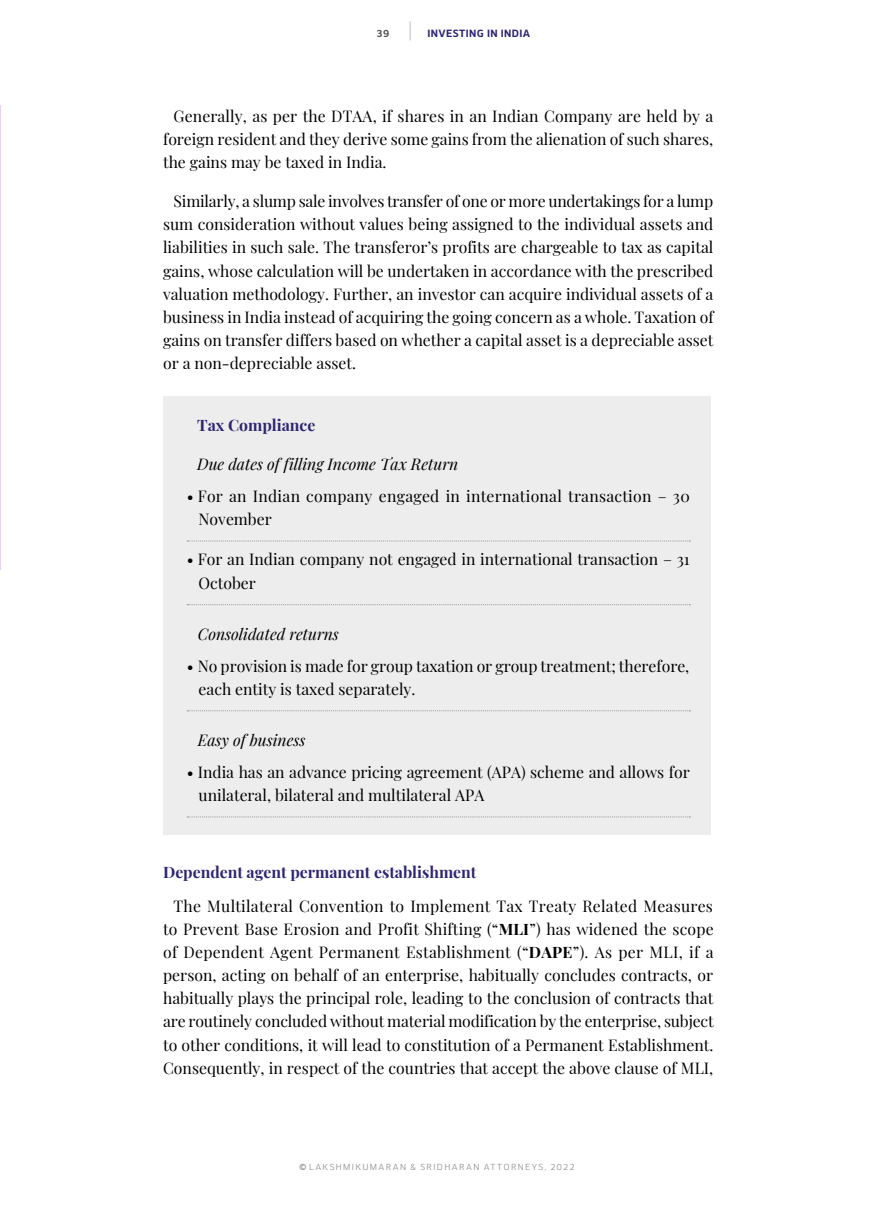
<style>
.page{position:relative;width:874px;height:1216px;background:#fff}
.page>*{position:absolute;margin:0;border:0;box-sizing:border-box;transform-origin:0 0}
.t1{font:15.75px/23.1px "Playfair Display";color:#000}
.t2{font:italic 15.75px "Playfair Display";color:#000}
.t3{font:700 15.75px "Playfair Display";color:#2e2573}
.t4{font:700 10.5px "Kobern";letter-spacing:.04em;color:#2e2573}
.t5{font:8.75px "Kobern";letter-spacing:.15em;color:#878787}
.s1{color:#575756}
.s2{font-weight:100;font-size:21px;color:#494849}
.s3{font-weight:700}
.s4{font-weight:700;color:#8a8a8b}
.s5{color:#89898a}
</style>
<div class="page">
<img style="left:0;top:105px;width:1px;height:464px">
<div style="left:163px;top:396px;width:547px;height:439px;background:#ededed"></div>
<svg style="left:187px;top:540px;width:503px;height:1px"></svg>
<svg style="left:187px;top:604px;width:503px;height:1px"></svg>
<svg style="left:187px;top:710px;width:503px;height:1px"></svg>
<svg style="left:187px;top:816px;width:503px;height:1px"></svg>
<p class="t4" style="left:377px;top:26px;width:155px"><span class="s1">39</span> <span class="s2">|</span> INVESTING IN INDIA</p>
<p class="t1" style="left:163px;top:103px;width:551px;text-align:justify;text-indent:11px">Generally, as per the DTAA, if shares in an Indian Company are held by a foreign resident and they derive some gains from the alienation of such shares, the gains may be taxed in India.</p>
<p class="t1" style="left:163px;top:188px;width:551px;text-align:justify;text-indent:11px">Similarly, a slump sale involves transfer of one or more undertakings for a lump sum consideration without values being assigned to the individual assets and liabilities in such sale. The transferor’s profits are chargeable to tax as capital gains, whose calculation will be undertaken in accordance with the prescribed valuation methodology. Further, an investor can acquire individual assets of a business in India instead of acquiring the going concern as a whole. Taxation of gains on transfer differs based on whether a capital asset is a depreciable asset or a non-depreciable asset.</p>
<p class="t3" style="left:197px;top:412px;width:119px">Tax Compliance</p>
<p class="t2" style="left:197px;top:452px;width:262px">Due dates of filling Income Tax Return</p>
<p class="t1" style="left:198px;top:483px;width:492px;text-indent:-12px">• For an Indian company engaged in international transaction – 30<br>November</p>
<p class="t1" style="left:198px;top:546px;width:492px;text-indent:-12px">• For an Indian company not engaged in international transaction – 31<br>October</p>
<p class="t2" style="left:198px;top:621px;width:143px">Consolidated returns</p>
<p class="t1" style="left:198px;top:652px;width:492px;text-indent:-12px">• No provision is made for group taxation or group treatment; therefore, each entity is taxed separately.</p>
<p class="t2" style="left:198px;top:727px;width:109px">Easy of business</p>
<p class="t1" style="left:198px;top:759px;width:492px;text-indent:-12px">• India has an advance pricing agreement (APA) scheme and allows for unilateral, bilateral and multilateral APA</p>
<p class="t3" style="left:163px;top:859px;width:315px">Dependent agent permanent establishment</p>
<p class="t1" style="left:163px;top:893px;width:552px;text-align:justify;text-indent:11px">The Multilateral Convention to Implement Tax Treaty Related Measures to Prevent Base Erosion and Profit Shifting (“<span class="s3">MLI</span>”) has widened the scope of Dependent Agent Permanent Establishment (“<span class="s3">DAPE</span>”). As per MLI, if a person, acting on behalf of an enterprise, habitually concludes contracts, or habitually plays the principal role, leading to the conclusion of contracts that are routinely concluded without material modification by the enterprise, subject to other conditions, it will lead to constitution of a Permanent Establishment.<br>Consequently, in respect of the countries that accept the above clause of MLI,</p>
<p class="t5" style="left:299px;top:1160px;width:276px"><span class="s4">©</span> LAKSHMIKUMARAN &amp; SRIDHARAN <span class="s5">ATTORNEYS</span>, 2022</p>
</div>
